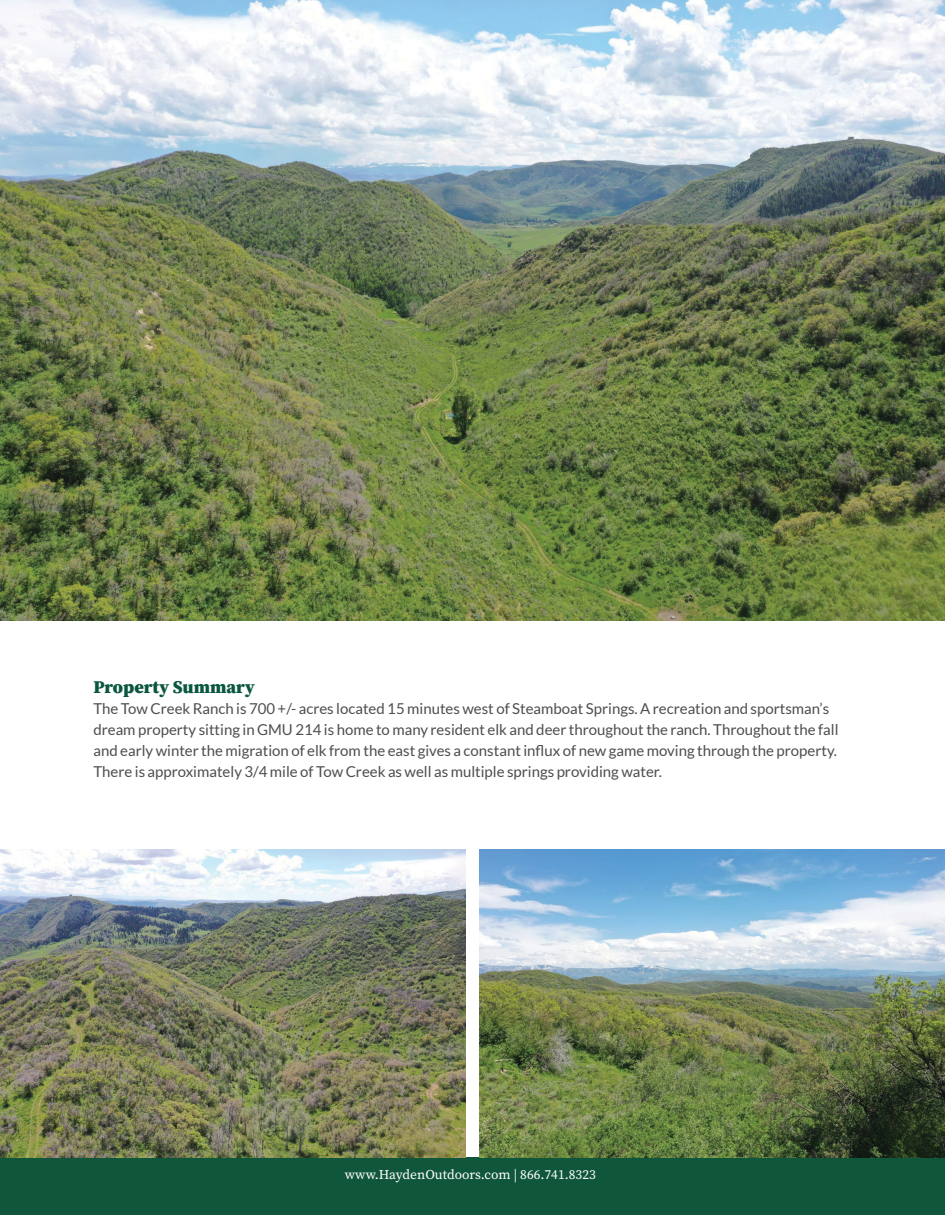
<style>
.page{position:relative;width:945px;height:1215px;background:#fff}
.page>*{position:absolute;margin:0;border:0;box-sizing:border-box;transform-origin:0 0}
.t1{font:900 18px "Source Serif Pro";color:#0a5640}
.Description_Paragraph{font:15px/21px "Lato";color:#4d4d4f}
.t2{font:13.5px "Source Serif Pro";color:#fff}
</style>
<div class="page">
<div style="left:0;top:1158px;width:945px;height:57px;background:#0f563b"></div>
<img style="left:1px;top:0;width:944px;height:621px">
<img style="left:0;top:850px;width:466px;height:308px">
<img style="left:479px;top:850px;width:466px;height:308px">
<p class="t1" style="left:93px;top:674px;width:163px">Property Summary</p>
<p class="Description_Paragraph" style="left:93px;top:698px;width:747px">The Tow Creek Ranch is 700 +/- acres located 15 minutes west of Steamboat Springs. A recreation and sportsman’s dream property sitting in GMU 214 is home to many resident elk and deer throughout the ranch. Throughout the fall and early winter the migration of elk from the east gives a constant influx of new game moving through the property.<br>There is approximately 3/4 mile of Tow Creek as well as multiple springs providing water.</p>
<p class="t2" style="left:345px;top:1166px;width:253px">www.HaydenOutdoors.com | 866.741.8323</p>
</div>
